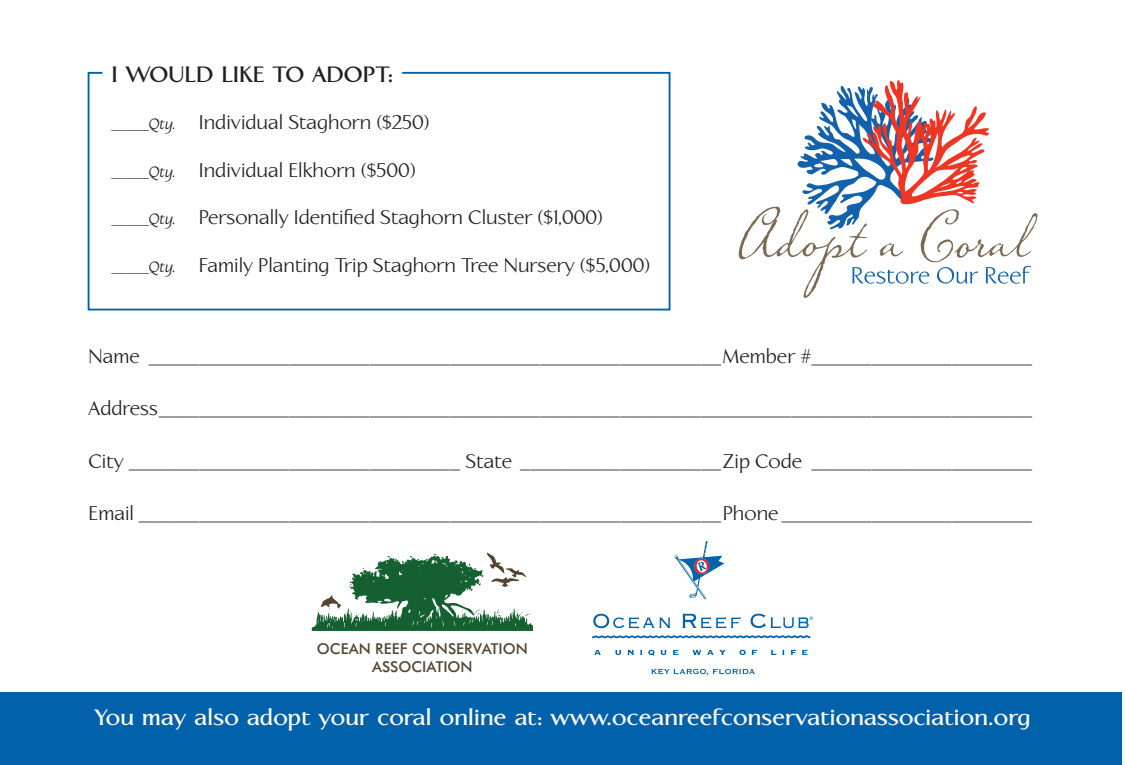
<style>
.page{position:relative;width:1125px;height:765px;background:#fff}
.page>*{position:absolute;margin:0;border:0;box-sizing:border-box;transform-origin:0 0}
.t1{font:700 22.5px "Linotype Aperto";letter-spacing:.01em;color:#fff}
.Paragraph_Style_1{font:700 22.5px "Linotype Aperto";letter-spacing:.005em;color:#231f20}
.Paragraph_Style_1-2{font:20px "Linotype Aperto";color:#231f20}
.t2{font:500 15px/18px "Futura BT";color:#544433;text-align:center}
.s1{font-style:italic;font-size:15px}
</style>
<div class="page">
<div style="left:0;top:692px;width:1121px;height:73px;background:#0161aa"></div>
<svg style="left:675px;top:541px;width:49px;height:58px"></svg>
<svg style="left:592px;top:635px;width:219px;height:4px"></svg>
<svg style="left:593px;top:614px;width:77px;height:14px"></svg>
<svg style="left:682px;top:614px;width:59px;height:14px"></svg>
<svg style="left:751px;top:614px;width:62px;height:14px"></svg>
<svg style="left:594px;top:650px;width:7px;height:5px"></svg>
<svg style="left:615px;top:650px;width:6px;height:5px"></svg>
<svg style="left:628px;top:650px;width:6px;height:5px"></svg>
<svg style="left:648px;top:650px;width:19px;height:6px"></svg>
<svg style="left:673px;top:650px;width:5px;height:5px"></svg>
<svg style="left:692px;top:650px;width:9px;height:5px"></svg>
<svg style="left:707px;top:650px;width:19px;height:5px"></svg>
<svg style="left:739px;top:650px;width:7px;height:5px"></svg>
<svg style="left:752px;top:650px;width:5px;height:5px"></svg>
<svg style="left:771px;top:650px;width:5px;height:5px"></svg>
<svg style="left:782px;top:650px;width:3px;height:5px"></svg>
<svg style="left:791px;top:650px;width:5px;height:5px"></svg>
<svg style="left:802px;top:650px;width:5px;height:5px"></svg>
<svg style="left:651px;top:669px;width:104px;height:7px"></svg>
<svg style="left:312px;top:552px;width:221px;height:79px"></svg>
<svg style="left:739px;top:80px;width:299px;height:218px"></svg>
<svg style="left:87px;top:71px;width:584px;height:240px"></svg>
<p class="Paragraph_Style_1" style="left:111px;top:61px;width:283px">I WOULD LIKE TO ADOPT:</p>
<p class="Paragraph_Style_1-2" style="left:111px;top:111px;width:320px"><span class="s1">_____Qty.</span> Individual Staghorn ($250)</p>
<p class="Paragraph_Style_1-2" style="left:111px;top:159px;width:306px"><span class="s1">_____Qty.</span> Individual Elkhorn ($500)</p>
<p class="Paragraph_Style_1-2" style="left:111px;top:206px;width:493px"><span class="s1">_____Qty.</span> Personally Identified Staghorn Cluster ($1,000)</p>
<p class="Paragraph_Style_1-2" style="left:111px;top:254px;width:540px"><span class="s1">_____Qty.</span> Family Planting Trip Staghorn Tree Nursery ($5,000)</p>
<p class="Paragraph_Style_1-2" style="left:89px;top:344px;width:945px">Name _________________________________________________________Member #______________________</p>
<p class="Paragraph_Style_1-2" style="left:89px;top:397px;width:945px">Address_______________________________________________________________________________________</p>
<p class="Paragraph_Style_1-2" style="left:89px;top:449px;width:945px">City _________________________________ State ____________________Zip Code ______________________</p>
<p class="Paragraph_Style_1-2" style="left:89px;top:502px;width:945px">Email __________________________________________________________Phone _________________________</p>
<p class="t2" style="left:317px;top:639px;width:212px">OCEAN REEF CONSERVATION<br>ASSOCIATION</p>
<p class="t1" style="left:94px;top:704px;width:938px">You may also adopt your coral online at: www.oceanreefconservationassociation.org</p>
</div>
